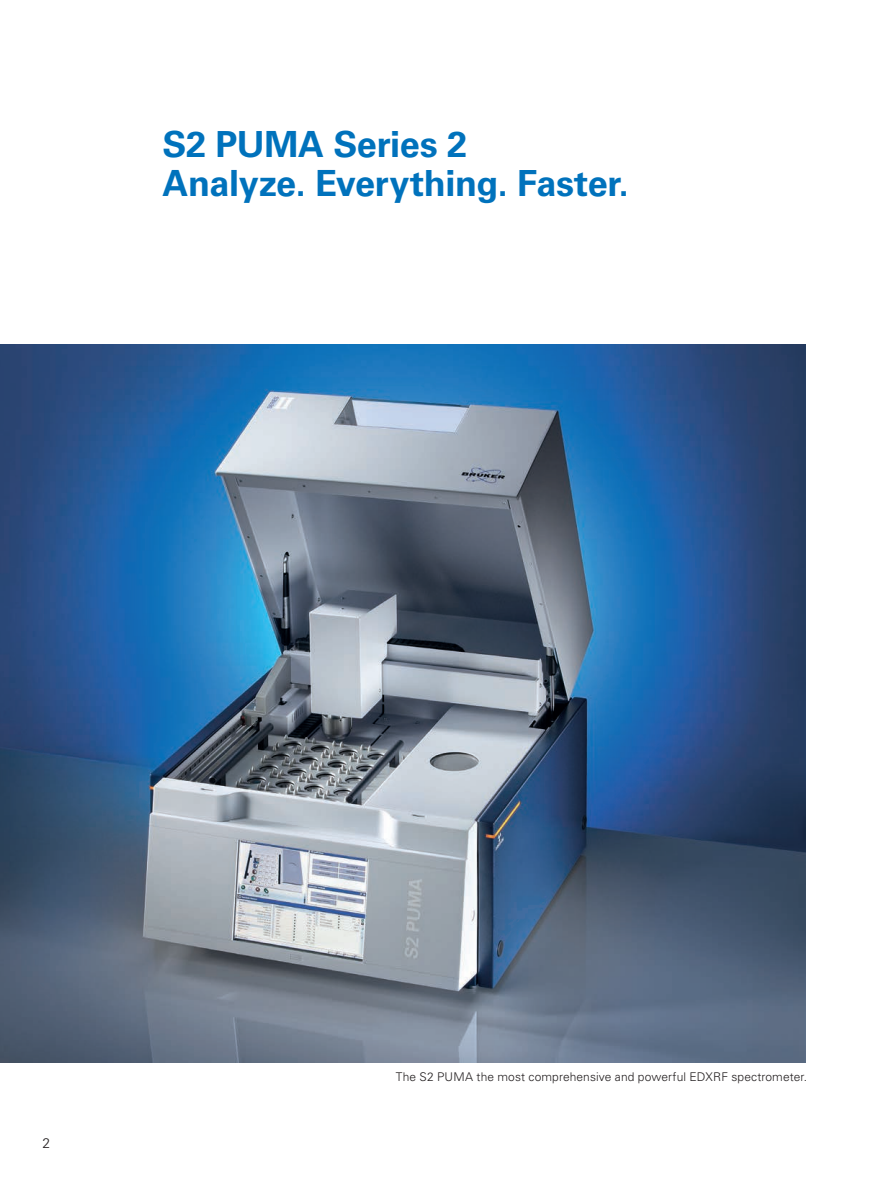
<style>
.page{position:relative;width:893px;height:1187px;background:#fff}
.page>*{position:absolute;margin:0;border:0;box-sizing:border-box;transform-origin:0 0}
.t1{font:700 36px/39px "Univers LT Std";letter-spacing:-.01em;color:#0072bc}
.t2{font:300 13.8px "Univers LT Std";color:#231f20}
.t3{font:300 12px "Univers LT Std";letter-spacing:.01em;color:#231f20}
</style>
<div class="page">
<img style="left:0;top:344px;width:806px;height:718px">
<h1 class="t1" style="left:163px;top:125px;width:468px">S2 PUMA Series 2<br>Analyze. Everything. Faster.</h1>
<p class="t2" style="left:43px;top:1134px;width:9px">2</p>
<p class="t3" style="left:396px;top:1069px;width:413px">The S2 PUMA the most comprehensive and powerful EDXRF spectrometer.</p>
</div>
